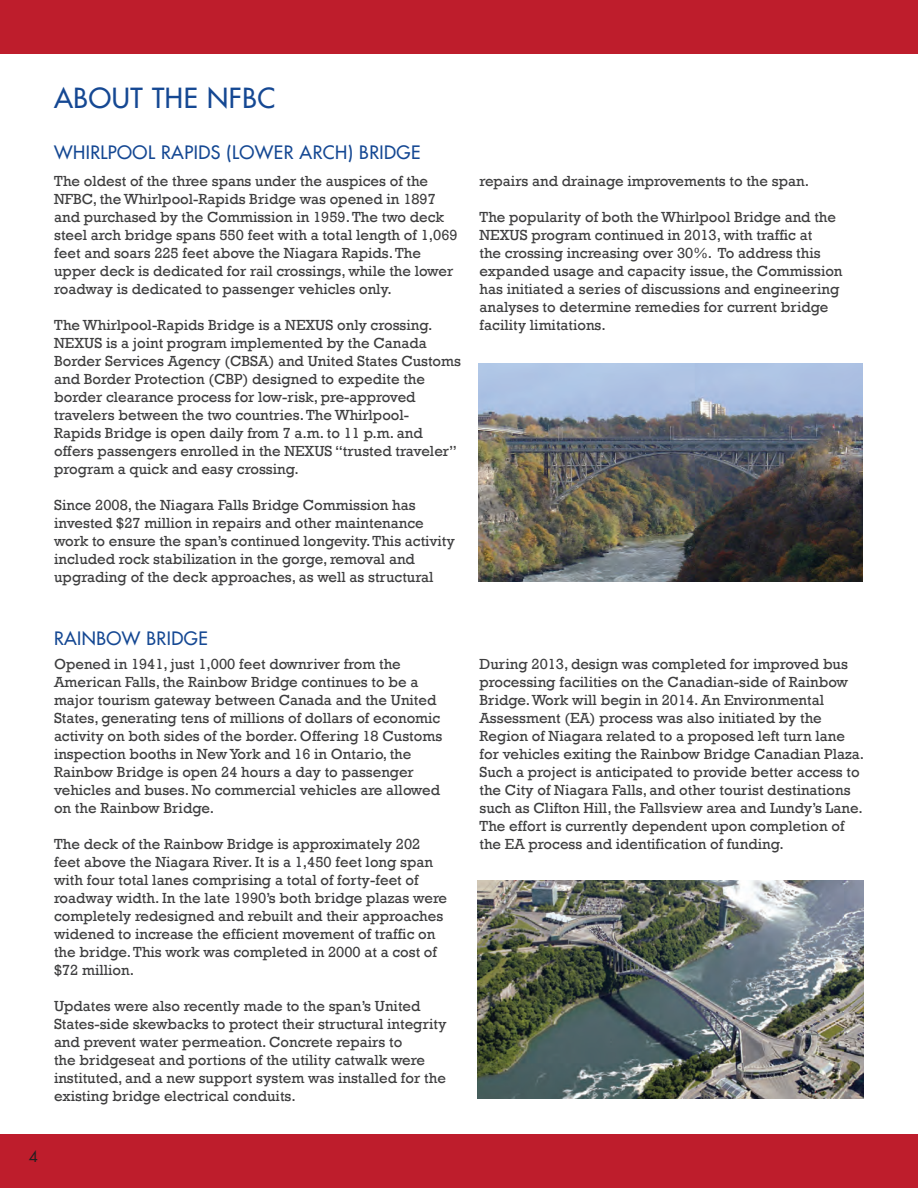
<style>
.page{position:relative;width:918px;height:1188px;background:#fff}
.page>*{position:absolute;margin:0;border:0;box-sizing:border-box;transform-origin:0 0}
.t1{font:27px "Futura";letter-spacing:.025em;color:#154893}
.t2{font:18px "Futura";letter-spacing:.025em;color:#154893}
.t3{font:15px/18px "Rockwell";color:#3e3e3f}
.t4{font:15px "Futura";color:#231f20}
</style>
<div class="page">
<img style="left:478px;top:364px;width:384px;height:218px">
<div style="left:0;top:0;width:918px;height:53px;background:#be1d2c"></div>
<div style="left:0;top:1135px;width:918px;height:53px;background:#be1d2c"></div>
<img style="left:477px;top:880px;width:386px;height:218px">
<h1 class="t1" style="left:54px;top:80px;width:223px">ABOUT THE NFBC</h1>
<p class="t2" style="left:54px;top:141px;width:368px">WHIRLPOOL RAPIDS (LOWER ARCH) BRIDGE</p>
<p class="t3" style="left:54px;top:172px;width:405px">The oldest of the three spans under the auspices of the NFBC, the Whirlpool-Rapids Bridge was opened in 1897 and purchased by the Commission in 1959. The two deck steel arch bridge spans 550 feet with a total length of 1,069 feet and soars 225 feet above the Niagara Rapids. The upper deck is dedicated for rail crossings, while the lower roadway is dedicated to passenger vehicles only.</p>
<p class="t3" style="left:54px;top:316px;width:408px">The Whirlpool-Rapids Bridge is a NEXUS only crossing.<br>NEXUS is a joint program implemented by the Canada Border Services Agency (CBSA) and United States Customs and Border Protection (CBP) designed to expedite the border clearance process for low-risk, pre-approved travelers between the two countries. The Whirlpool-<br>Rapids Bridge is open daily from 7 a.m. to 11 p.m. and offers passengers enrolled in the NEXUS “trusted traveler” program a quick and easy crossing.</p>
<p class="t3" style="left:54px;top:496px;width:402px">Since 2008, the Niagara Falls Bridge Commission has invested $27 million in repairs and other maintenance work to ensure the span’s continued longevity. This activity included rock stabilization in the gorge, removal and upgrading of the deck approaches, as well as structural</p>
<p class="t2" style="left:54px;top:626px;width:155px">RAINBOW BRIDGE</p>
<p class="t3" style="left:54px;top:656px;width:390px">Opened in 1941, just 1,000 feet downriver from the American Falls, the Rainbow Bridge continues to be a major tourism gateway between Canada and the United States, generating tens of millions of dollars of economic activity on both sides of the border. Offering 18 Customs inspection booths in New York and 16 in Ontario, the Rainbow Bridge is open 24 hours a day to passenger vehicles and buses. No commercial vehicles are allowed on the Rainbow Bridge.</p>
<p class="t3" style="left:54px;top:836px;width:395px">The deck of the Rainbow Bridge is approximately 202 feet above the Niagara River. It is a 1,450 feet long span with four total lanes comprising a total of forty-feet of roadway width. In the late 1990’s both bridge plazas were completely redesigned and rebuilt and their approaches widened to increase the efficient movement of traffic on the bridge. This work was completed in 2000 at a cost of $72 million.</p>
<p class="t3" style="left:54px;top:998px;width:394px">Updates were also recently made to the span’s United States-side skewbacks to protect their structural integrity and prevent water permeation. Concrete repairs to<br>the bridgeseat and portions of the utility catwalk were instituted, and a new support system was installed for the existing bridge electrical conduits.</p>
<p class="t4" style="left:29px;top:1146px;width:11px">4</p>
<p class="t3" style="left:480px;top:172px;width:331px">repairs and drainage improvements to the span.</p>
<p class="t3" style="left:480px;top:208px;width:365px">The popularity of both the Whirlpool Bridge and the NEXUS program continued in 2013, with traffic at<br>the crossing increasing over 30%. To address this expanded usage and capacity issue, the Commission has initiated a series of discussions and engineering analyses to determine remedies for current bridge facility limitations.</p>
<p class="t3" style="left:480px;top:655px;width:386px">During 2013, design was completed for improved bus processing facilities on the Canadian-side of Rainbow Bridge. Work will begin in 2014. An Environmental Assessment (EA) process was also initiated by the Region of Niagara related to a proposed left turn lane for vehicles exiting the Rainbow Bridge Canadian Plaza.<br>Such a project is anticipated to provide better access to the City of Niagara Falls, and other tourist destinations such as Clifton Hill, the Fallsview area and Lundy’s Lane.<br>The effort is currently dependent upon completion of the EA process and identification of funding.</p>
</div>
